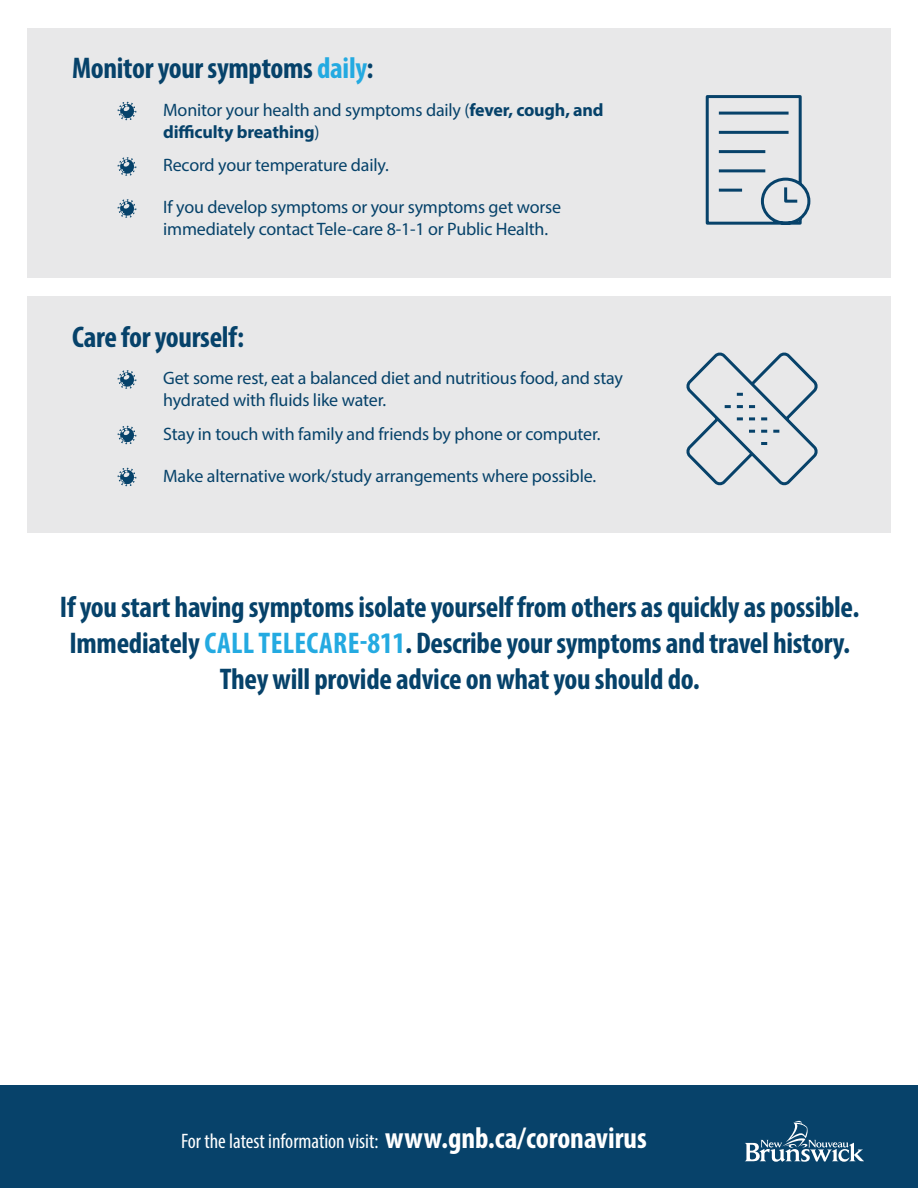
<style>
.page{position:relative;width:918px;height:1188px;background:#fff}
.page>*{position:absolute;margin:0;border:0;box-sizing:border-box;transform-origin:0 0}
.t1{font:700 condensed 30px/36px "Myriad Pro";letter-spacing:-.01em;color:#06426a;text-align:center}
.t2{font:condensed 21px "Myriad Pro";color:#fff}
.t3{font:18px/21.6px "Myriad Pro";letter-spacing:-.01em;color:#06426a}
.s1{color:#24aae1}
.s2{font-weight:700}
.s3{font-weight:700;font-size:30px}
</style>
<div class="page">
<div style="left:27px;top:28px;width:864px;height:250px;background:#e8e8e9"></div>
<div style="left:27px;top:297px;width:864px;height:236px;background:#e8e8e9"></div>
<svg style="left:118px;top:102px;width:18px;height:18px"></svg>
<svg style="left:118px;top:370px;width:18px;height:19px"></svg>
<svg style="left:118px;top:157px;width:18px;height:19px"></svg>
<svg style="left:118px;top:426px;width:18px;height:18px"></svg>
<svg style="left:118px;top:199px;width:18px;height:19px"></svg>
<svg style="left:118px;top:468px;width:18px;height:18px"></svg>
<svg style="left:705px;top:95px;width:106px;height:130px"></svg>
<svg style="left:686px;top:352px;width:132px;height:134px"></svg>
<div style="left:0;top:1085px;width:918px;height:103px;background:#07426a"></div>
<svg style="left:745px;top:1121px;width:119px;height:41px"></svg>
<p class="t1" style="left:72px;top:50px;width:303px">Monitor your symptoms <span class="s1">daily</span>:</p>
<p class="t3" style="left:163px;top:99px;width:442px">Monitor your health and symptoms daily (<span class="s2">fever, cough, and difficulty breathing</span>)</p>
<p class="t3" style="left:163px;top:154px;width:227px">Record your temperature daily.</p>
<p class="t3" style="left:163px;top:196px;width:399px">If you develop symptoms or your symptoms get worse immediately contact Tele-care 8-1-1 or Public Health.</p>
<p class="t1" style="left:72px;top:318px;width:174px">Care for yourself:</p>
<p class="t3" style="left:163px;top:367px;width:461px">Get some rest, eat a balanced diet and nutritious food, and stay hydrated with fluids like water.</p>
<p class="t3" style="left:163px;top:423px;width:439px">Stay in touch with family and friends by phone or computer.</p>
<p class="t3" style="left:163px;top:465px;width:434px">Make alternative work/study arrangements where possible.</p>
<p class="t1" style="left:60px;top:589px;width:801px">If you start having symptoms isolate yourself from others as quickly as possible.<br>Immediately <span class="s1">CALL TELECARE-811</span>. Describe your symptoms and travel history.<br>They will provide advice on what you should do.</p>
<p class="t2" style="left:181px;top:1128px;width:467px">For the latest information visit: <span class="s3">www.gnb.ca/coronavirus</span></p>
</div>
